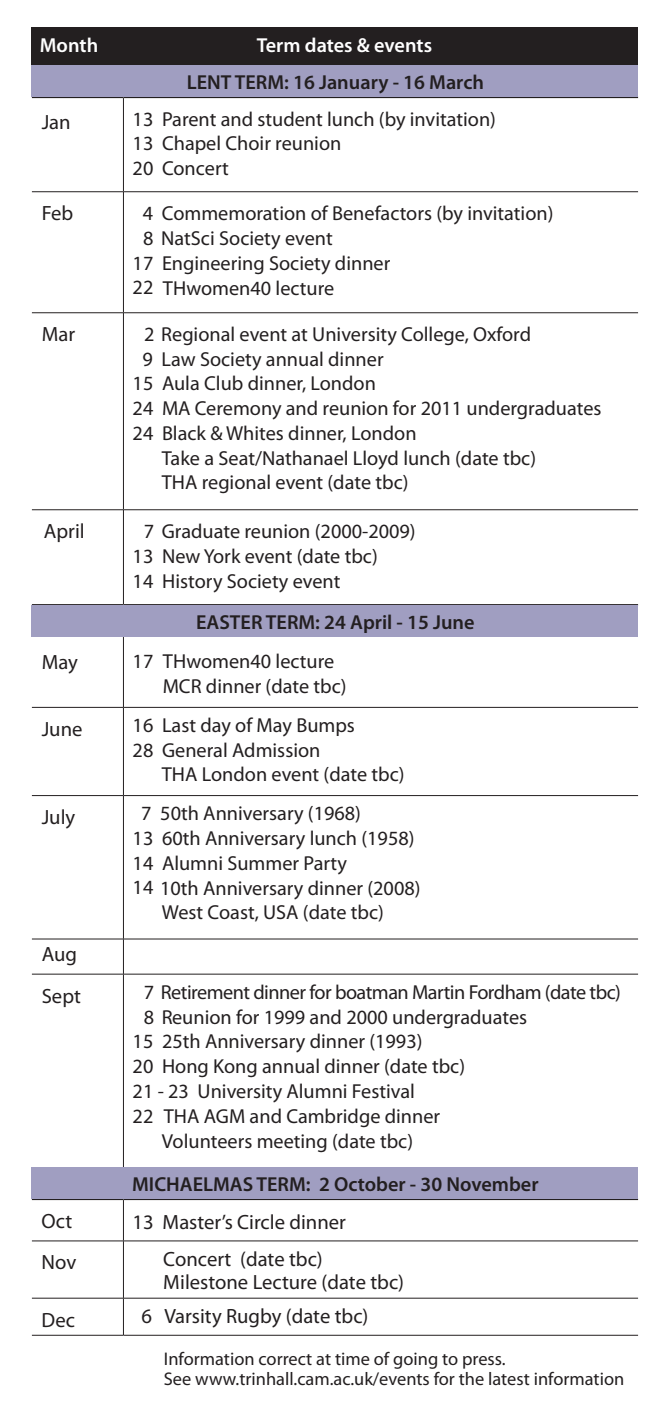
<style>
.page{position:relative;width:670px;height:1416px;background:#fff}
.page>*{position:absolute;margin:0;border:0;box-sizing:border-box;transform-origin:0 0}
.t1{font:20.7px/42.1px "Myriad Pro";color:#231f20}
.t2{font:20.25px/24.8px "Myriad Pro";color:#231f20}
.t3{font:600 20.25px "Myriad Pro";color:#231f20}
.t4{font:20.25px "Myriad Pro";letter-spacing:-.025em;color:#231f20}
.t5{font:600 20.25px "Myriad Pro";color:#fff}
.t6{font:18.45px/20.2px "Myriad Pro";color:#231f20}
</style>
<div class="page">
<hr style="left:32px;top:191px;width:91px;height:1px;background:#231f20">
<hr style="left:123px;top:191px;width:515px;height:1px;background:#231f20">
<hr style="left:32px;top:312px;width:91px;height:1px;background:#231f20">
<hr style="left:123px;top:312px;width:515px;height:1px;background:#231f20">
<hr style="left:32px;top:707px;width:91px;height:1px;background:#231f20">
<hr style="left:123px;top:707px;width:515px;height:1px;background:#231f20">
<hr style="left:32px;top:795px;width:91px;height:1px;background:#231f20">
<hr style="left:123px;top:795px;width:515px;height:1px;background:#231f20">
<hr style="left:32px;top:939px;width:91px;height:1px;background:#231f20">
<hr style="left:123px;top:939px;width:515px;height:1px;background:#231f20">
<hr style="left:32px;top:974px;width:91px;height:1px;background:#231f20">
<hr style="left:123px;top:974px;width:515px;height:1px;background:#231f20">
<hr style="left:32px;top:1240px;width:91px;height:1px;background:#231f20">
<hr style="left:123px;top:1240px;width:515px;height:1px;background:#231f20">
<hr style="left:32px;top:1298px;width:91px;height:1px;background:#231f20">
<hr style="left:123px;top:1298px;width:515px;height:1px;background:#231f20">
<hr style="left:32px;top:1335px;width:91px;height:1px;background:#231f20">
<hr style="left:123px;top:1335px;width:515px;height:1px;background:#231f20">
<hr style="left:123px;top:98px;width:1px;height:93px;background:#231f20">
<hr style="left:123px;top:192px;width:1px;height:120px;background:#231f20">
<hr style="left:123px;top:313px;width:1px;height:196px;background:#231f20">
<hr style="left:123px;top:510px;width:1px;height:94px;background:#231f20">
<hr style="left:123px;top:606px;width:1px;height:101px;background:#231f20">
<hr style="left:123px;top:708px;width:1px;height:87px;background:#231f20">
<hr style="left:123px;top:796px;width:1px;height:143px;background:#231f20">
<hr style="left:123px;top:939px;width:1px;height:35px;background:#231f20">
<hr style="left:123px;top:974px;width:1px;height:224px;background:#231f20">
<hr style="left:123px;top:1200px;width:1px;height:41px;background:#231f20">
<hr style="left:123px;top:1241px;width:1px;height:57px;background:#231f20">
<hr style="left:123px;top:1298px;width:1px;height:37px;background:#231f20">
<hr style="left:32px;top:1198px;width:91px;height:2px;background:#231f20">
<hr style="left:123px;top:1198px;width:515px;height:2px;background:#231f20">
<hr style="left:32px;top:509px;width:91px;height:1px;background:#231f20">
<hr style="left:123px;top:509px;width:515px;height:1px;background:#231f20">
<hr style="left:32px;top:604px;width:91px;height:2px;background:#231f20">
<hr style="left:123px;top:604px;width:515px;height:2px;background:#231f20">
<hr style="left:32px;top:96px;width:91px;height:2px;background:#231f20">
<hr style="left:123px;top:96px;width:515px;height:2px;background:#231f20">
<div style="left:32px;top:1167px;width:606px;height:31px;background:#a09ec1"></div>
<div style="left:32px;top:605px;width:606px;height:32px;background:#a09ec1"></div>
<div style="left:32px;top:27px;width:606px;height:38px;background:#231f20"></div>
<div style="left:32px;top:65px;width:606px;height:32px;background:#a09ec1"></div>
<p class="t5" style="left:40px;top:33px;width:60px">Month</p>
<p class="t5" style="left:257px;top:33px;width:177px">Term dates &amp; events</p>
<p class="t3" style="left:187px;top:69px;width:299px">LENT TERM: 16 January - 16 March</p>
<p class="t1" style="left:42px;top:101px;width:31px">Jan</p>
<p class="t2" style="left:133px;top:106px;width:365px">13 Parent and student lunch (by invitation)<br>13 Chapel Choir reunion<br>20 Concert</p>
<p class="t1" style="left:42px;top:192px;width:33px">Feb</p>
<p class="t2" style="left:143px;top:201px;width:412px">4 Commemoration of Benefactors (by invitation)</p>
<p class="t2" style="left:143px;top:225px;width:191px">8 NatSci Society event</p>
<p class="t2" style="left:133px;top:250px;width:259px">17 Engineering Society dinner</p>
<p class="t2" style="left:133px;top:275px;width:203px">22 THwomen40 lecture</p>
<p class="t1" style="left:42px;top:313px;width:35px">Mar</p>
<p class="t2" style="left:144px;top:321px;width:388px">2 Regional event at University College, Oxford</p>
<p class="t2" style="left:143px;top:346px;width:242px">9 Law Society annual dinner</p>
<p class="t2" style="left:133px;top:371px;width:245px">15 Aula Club dinner, London</p>
<p class="t2" style="left:133px;top:396px;width:470px">24 MA Ceremony and reunion for 2011 undergraduates</p>
<p class="t2" style="left:133px;top:420px;width:285px">24 Black &amp; Whites dinner, London</p>
<p class="t2" style="left:162px;top:445px;width:376px">Take a Seat/Nathanael Lloyd lunch (date tbc)</p>
<p class="t2" style="left:162px;top:470px;width:248px">THA regional event (date tbc)</p>
<p class="t1" style="left:44px;top:510px;width:42px">April</p>
<p class="t2" style="left:133px;top:519px;width:284px;text-indent:11px">7 Graduate reunion (2000-2009)<br>13 New York event (date tbc)<br>14 History Society event</p>
<p class="t3" style="left:196px;top:609px;width:280px">EASTER TERM: 24 April - 15 June</p>
<p class="t1" style="left:42px;top:641px;width:38px">May</p>
<p class="t2" style="left:163px;top:649px;width:185px;text-indent:-30px">17 THwomen40 lecture<br>MCR dinner (date tbc)</p>
<p class="t1" style="left:42px;top:708px;width:42px">June</p>
<p class="t2" style="left:133px;top:712px;width:224px">16 Last day of May Bumps<br>28 General Admission</p>
<p class="t2" style="left:162px;top:762px;width:244px">THA London event (date tbc)</p>
<p class="t1" style="left:42px;top:796px;width:35px">July</p>
<p class="t2" style="left:141px;top:801px;width:221px">7 50th Anniversary (1968)</p>
<p class="t2" style="left:133px;top:825px;width:283px">13 60th Anniversary lunch (1958)</p>
<p class="t2" style="left:133px;top:850px;width:216px">14 Alumni Summer Party</p>
<p class="t2" style="left:133px;top:875px;width:289px">14 10th Anniversary dinner (2008)</p>
<p class="t2" style="left:162px;top:900px;width:223px">West Coast, USA (date tbc)</p>
<p class="t1" style="left:42px;top:932px;width:41px">Aug<br>Sept</p>
<p class="t4" style="left:144px;top:979px;width:479px">7 Retirement dinner for boatman Martin Fordham (date tbc)</p>
<p class="t2" style="left:144px;top:1004px;width:385px">8 Reunion for 1999 and 2000 undergraduates</p>
<p class="t2" style="left:133px;top:1029px;width:291px">15 25th Anniversary dinner (1993)</p>
<p class="t2" style="left:133px;top:1054px;width:334px">20 Hong Kong annual dinner (date tbc)</p>
<p class="t2" style="left:133px;top:1078px;width:284px">21 - 23 University Alumni Festival</p>
<p class="t2" style="left:133px;top:1103px;width:309px">22 THA AGM and Cambridge dinner</p>
<p class="t2" style="left:162px;top:1128px;width:253px">Volunteers meeting (date tbc)</p>
<p class="t3" style="left:132px;top:1171px;width:408px">MICHAELMAS TERM: 2 October - 30 November</p>
<p class="t1" style="left:42px;top:1199px;width:32px">Oct</p>
<p class="t1" style="left:133px;top:1200px;width:215px">13 Master’s Circle dinner</p>
<p class="t1" style="left:42px;top:1241px;width:36px">Nov</p>
<p class="t1" style="left:163px;top:1247px;width:242px;line-height:22.9px">Concert (date tbc)<br>Milestone Lecture (date tbc)</p>
<p class="t1" style="left:42px;top:1298px;width:35px">Dec</p>
<p class="t1" style="left:141px;top:1294px;width:229px">6 Varsity Rugby (date tbc)</p>
<p class="t6" style="left:164px;top:1348px;width:462px">Information correct at time of going to press.<br>See www.trinhall.cam.ac.uk/events for the latest information</p>
</div>
